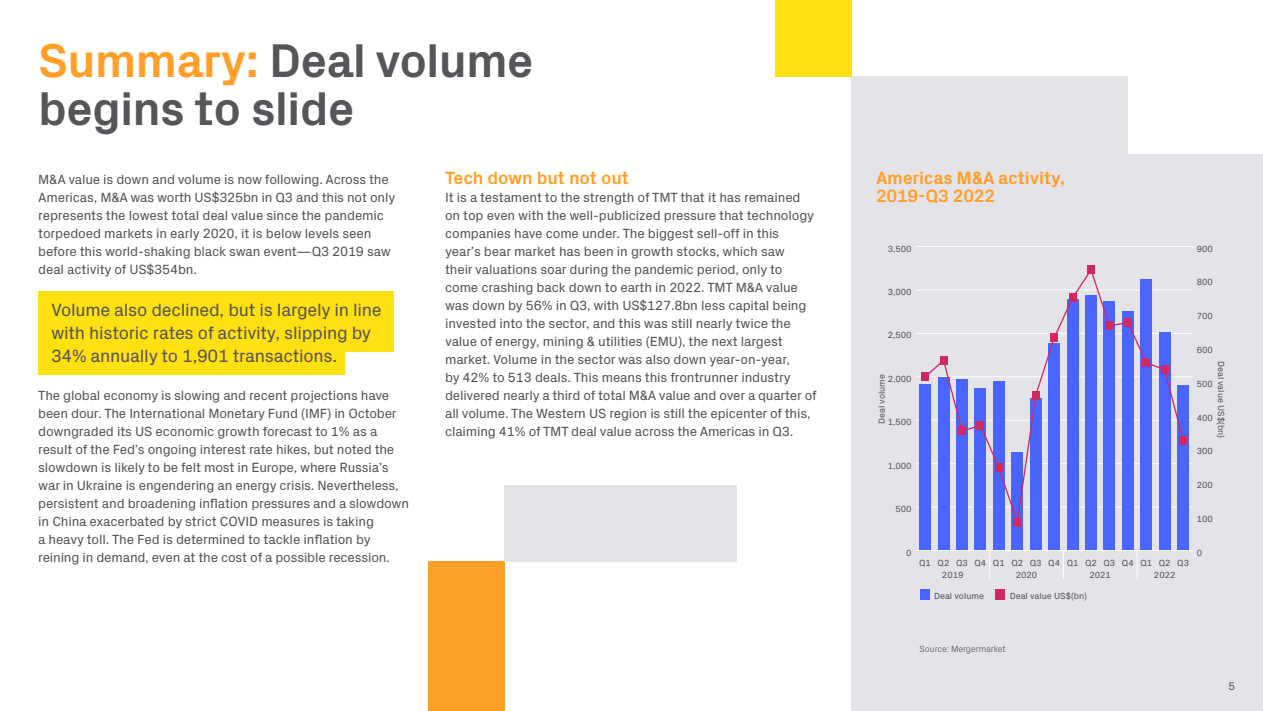
<style>
.page{position:relative;width:1263px;height:711px;background:#fff}
.page>*{position:absolute;margin:0;border:0;box-sizing:border-box;transform-origin:0 0}
.PH_PageHeader{font:700 48px/48px "Px Grotesk";letter-spacing:-.02em;color:#575559}
.CO_CallOuts{font:18px/22.5px "Px Grotesk";letter-spacing:-.015em;color:#575559}
.SH_Subhead{font:700 18px/18px "Px Grotesk";letter-spacing:-.015em;color:#ff9f27}
.BC_BodyCopy{font:13.5px/18px "Px Grotesk";letter-spacing:-.015em;color:#575559}
.t1{font:11.25px "Px Grotesk";color:#575559}
.t2{font:9px "Px Grotesk";color:#575559}
.t3{font:300 9px "Px Grotesk";letter-spacing:-.015em;color:#575559}
.s1{color:#ff9f27}
</style>
<div class="page">
<div style="left:852px;top:77px;width:411px;height:633px;background:#e4e3e8"></div>
<div style="left:38px;top:291px;width:355px;height:61px;background:#ffe010"></div>
<div style="left:38px;top:314px;width:307px;height:60px;background:#ffe010"></div>
<hr style="left:916px;top:506px;width:276px;height:1px;background:#fff">
<hr style="left:916px;top:463px;width:276px;height:1px;background:#fff">
<hr style="left:916px;top:419px;width:276px;height:1px;background:#fff">
<hr style="left:916px;top:376px;width:276px;height:1px;background:#fff">
<hr style="left:916px;top:333px;width:276px;height:1px;background:#fff">
<hr style="left:916px;top:289px;width:276px;height:1px;background:#fff">
<hr style="left:916px;top:246px;width:276px;height:1px;background:#fff">
<div style="left:920px;top:384px;width:11px;height:166px;background:#4a65ff"></div>
<div style="left:938px;top:377px;width:11px;height:173px;background:#4a65ff"></div>
<div style="left:956px;top:379px;width:11px;height:171px;background:#4a65ff"></div>
<div style="left:975px;top:388px;width:11px;height:162px;background:#4a65ff"></div>
<div style="left:993px;top:381px;width:11px;height:169px;background:#4a65ff"></div>
<div style="left:1012px;top:452px;width:11px;height:98px;background:#4a65ff"></div>
<div style="left:1030px;top:398px;width:11px;height:152px;background:#4a65ff"></div>
<div style="left:1049px;top:342px;width:11px;height:208px;background:#4a65ff"></div>
<div style="left:1067px;top:299px;width:11px;height:251px;background:#4a65ff"></div>
<div style="left:1085px;top:295px;width:11px;height:255px;background:#4a65ff"></div>
<div style="left:1104px;top:300px;width:11px;height:250px;background:#4a65ff"></div>
<div style="left:1122px;top:311px;width:11px;height:239px;background:#4a65ff"></div>
<div style="left:1141px;top:279px;width:11px;height:271px;background:#4a65ff"></div>
<div style="left:1159px;top:332px;width:11px;height:218px;background:#4a65ff"></div>
<div style="left:1178px;top:385px;width:11px;height:165px;background:#4a65ff"></div>
<svg style="left:925px;top:274px;width:259px;height:250px"></svg>
<div style="left:921px;top:372px;width:8px;height:9px;background:#d02862"></div>
<div style="left:940px;top:356px;width:7px;height:8px;background:#d02862"></div>
<div style="left:958px;top:426px;width:8px;height:8px;background:#d02862"></div>
<div style="left:976px;top:421px;width:8px;height:8px;background:#d02862"></div>
<div style="left:995px;top:463px;width:8px;height:8px;background:#d02862"></div>
<div style="left:1013px;top:517px;width:8px;height:9px;background:#d02862"></div>
<div style="left:1032px;top:391px;width:8px;height:8px;background:#d02862"></div>
<div style="left:1050px;top:333px;width:8px;height:8px;background:#d02862"></div>
<div style="left:1069px;top:293px;width:7px;height:9px;background:#d02862"></div>
<div style="left:1087px;top:265px;width:8px;height:9px;background:#d02862"></div>
<div style="left:1105px;top:321px;width:8px;height:9px;background:#d02862"></div>
<div style="left:1124px;top:318px;width:8px;height:8px;background:#d02862"></div>
<div style="left:1142px;top:358px;width:8px;height:8px;background:#d02862"></div>
<div style="left:1161px;top:365px;width:7px;height:8px;background:#d02862"></div>
<div style="left:1179px;top:436px;width:8px;height:8px;background:#d02862"></div>
<div style="left:920px;top:589px;width:10px;height:10px;background:#4a65ff"></div>
<div style="left:995px;top:589px;width:10px;height:10px;background:#d02862"></div>
<svg style="left:989px;top:550px;width:1px;height:28px"></svg>
<svg style="left:1137px;top:550px;width:1px;height:28px"></svg>
<svg style="left:1063px;top:550px;width:1px;height:28px"></svg>
<hr style="left:916px;top:549px;width:276px;height:1px;background:#fff">
<div style="left:1128px;top:32px;width:135px;height:121px;background:#fff"></div>
<div style="left:428px;top:561px;width:77px;height:149px;background:#ff9f27"></div>
<div style="left:775px;top:0;width:77px;height:77px;background:#ffe010"></div>
<div style="left:505px;top:485px;width:232px;height:76px;background:#e4e3e8"></div>
<p class="PH_PageHeader" style="left:38px;top:34px;width:497px"><span class="s1">Summary:</span> Deal volume begins to slide</p>
<p class="BC_BodyCopy" style="left:38px;top:169px;width:359px">M&amp;A value is down and volume is now following. Across the Americas, M&amp;A was worth US$325bn in Q3 and this not only represents the lowest total deal value since the pandemic torpedoed markets in early 2020, it is below levels seen before this world-shaking black swan event—Q3 2019 saw deal activity of US$354bn.</p>
<p class="CO_CallOuts" style="left:51px;top:297px;width:332px">Volume also declined, but is largely in line with historic rates of activity, slipping by<br>34% annually to 1,901 transactions.</p>
<p class="BC_BodyCopy" style="left:38px;top:385px;width:372px">The global economy is slowing and recent projections have been dour. The International Monetary Fund (IMF) in October downgraded its US economic growth forecast to 1% as a result of the Fed’s ongoing interest rate hikes, but noted the slowdown is likely to be felt most in Europe, where Russia’s war in Ukraine is engendering an energy crisis. Nevertheless, persistent and broadening inflation pressures and a slowdown in China exacerbated by strict COVID measures is taking<br>a heavy toll. The Fed is determined to tackle inflation by reining in demand, even at the cost of a possible recession.</p>
<p class="SH_Subhead" style="left:445px;top:167px;width:186px">Tech down but not out</p>
<p class="BC_BodyCopy" style="left:445px;top:187px;width:373px">It is a testament to the strength of TMT that it has remained on top even with the well-publicized pressure that technology companies have come under. The biggest sell-off in this year’s bear market has been in growth stocks, which saw<br>their valuations soar during the pandemic period, only to come crashing back down to earth in 2022. TMT M&amp;A value was down by 56% in Q3, with US$127.8bn less capital being invested into the sector, and this was still nearly twice the value of energy, mining &amp; utilities (EMU), the next largest market. Volume in the sector was also down year-on-year,<br>by 42% to 513 deals. This means this frontrunner industry delivered nearly a third of total M&amp;A value and over a quarter of all volume. The Western US region is still the epicenter of this, claiming 41% of TMT deal value across the Americas in Q3.</p>
<p class="SH_Subhead" style="left:876px;top:167px;width:191px">Americas M&amp;A activity,<br>2019-Q3 2022</p>
<p class="t2" style="left:888px;top:242px;width:25px">3,500</p>
<p class="t2" style="left:888px;top:285px;width:25px">3,000</p>
<p class="t2" style="left:888px;top:328px;width:25px">2,500</p>
<p class="t2" style="left:875px;top:424px;width:51px;rotate:-90deg">Deal volume</p>
<p class="t2" style="left:888px;top:372px;width:25px">2,000</p>
<p class="t2" style="left:888px;top:415px;width:25px">1,500</p>
<p class="t2" style="left:888px;top:459px;width:25px">1,000</p>
<p class="t2" style="left:895px;top:502px;width:18px">500</p>
<p class="t2" style="left:1197px;top:242px;width:18px">900</p>
<p class="t2" style="left:1197px;top:275px;width:18px">800</p>
<p class="t2" style="left:1197px;top:309px;width:18px">700</p>
<p class="t2" style="left:1197px;top:343px;width:18px">600</p>
<p class="t2" style="left:1228px;top:360px;width:79px;rotate:90deg">Deal value US$(bn)</p>
<p class="t2" style="left:1197px;top:377px;width:18px">500</p>
<p class="t2" style="left:1197px;top:410px;width:18px">400</p>
<p class="t2" style="left:1197px;top:444px;width:18px">300</p>
<p class="t2" style="left:1197px;top:478px;width:18px">200</p>
<p class="t2" style="left:1197px;top:512px;width:18px">100</p>
<p class="t2" style="left:906px;top:545px;width:7px">0</p>
<p class="t2" style="left:919px;top:555px;width:271px">Q1 Q2 Q3 Q4 Q1 Q2 Q3 Q4 Q1 Q2 Q3 Q4 Q1 Q2 Q3</p>
<p class="t2" style="left:942px;top:567px;width:23px">2019</p>
<p class="t2" style="left:1016px;top:567px;width:23px">2020</p>
<p class="t2" style="left:1089px;top:567px;width:23px">2021</p>
<p class="t2" style="left:1154px;top:567px;width:23px">2022</p>
<p class="t2" style="left:934px;top:589px;width:51px">Deal volume</p>
<p class="t2" style="left:1010px;top:589px;width:79px">Deal value US$(bn)</p>
<p class="t2" style="left:1197px;top:545px;width:7px">0</p>
<p class="t3" style="left:919px;top:642px;width:88px">Source: Mergermarket</p>
<p class="t1" style="left:1228px;top:677px;width:8px">5</p>
</div>
